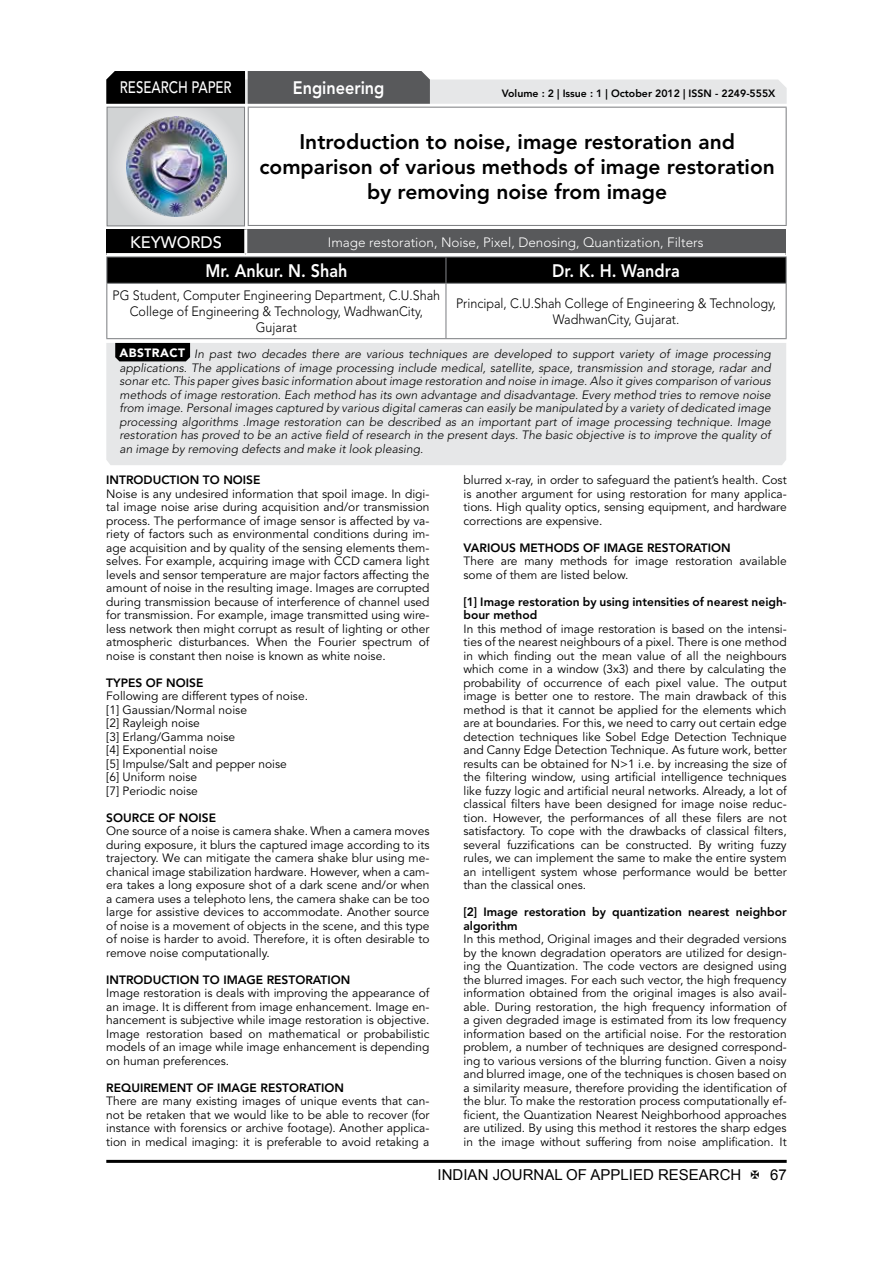
<style>
.page{position:relative;width:893px;height:1263px;background:#fff}
.page>*{position:absolute;margin:0;border:0;box-sizing:border-box;transform-origin:0 0}
.t1{font:800 21px/25.2px "Avenir LT Std";color:#000;text-align:center}
.t2{font:800 18px "Avenir LT Std";color:#fff;scale:.9 1}
.t3{font:500 16.5px "Avenir LT Std";color:#fff;scale:.8 1}
.t4{font:500 16.5px "Avenir LT Std";color:#fff}
.t5{font:15px "Arial";color:#000}
.t6{font:300 13.5px/16.2px "Avenir LT Std";color:#000;text-align:center;scale:.93 1}
.t7{font:300 13.5px "Avenir LT Std";color:#fff}
.t8{font:12px/13.5px "Avenir LT Std";color:#000;text-align:justify}
.t9{font:italic 300 12px/13.5px "Avenir LT Std";color:#000;text-align:justify}
.t10{font:800 12px/13.5px "Avenir LT Std";color:#000}
.t11{font:800 10.5px "Avenir LT Std";color:#000}
.s1{font-weight:900;font-style:normal;color:#fff}
</style>
<div class="page">
<hr style="left:106px;top:1160px;width:681px;height:3px;background:#000">
<div style="left:107px;top:107px;width:137px;height:119px;background:linear-gradient(to right,#d8dadb,#d9dadb)"></div>
<div style="left:107px;top:107px;width:138px;height:119px;border:1px solid #808285"></div>
<img style="left:127px;top:117px;width:99px;height:99px">
<svg style="left:106px;top:71px;width:681px;height:33px;background:#959697"></svg>
<hr style="left:248px;top:107px;width:539px;height:1px;background:#808285">
<hr style="left:248px;top:108px;width:1px;height:117px;background:#808285">
<hr style="left:786px;top:108px;width:1px;height:117px;background:#808285">
<hr style="left:248px;top:225px;width:539px;height:1px;background:#808285">
<hr style="left:106px;top:256px;width:340px;height:1px;background:#808285">
<hr style="left:446px;top:256px;width:341px;height:1px;background:#808285">
<svg style="left:106px;top:257px;width:681px;height:26px;background:#040404"></svg>
<hr style="left:106px;top:283px;width:340px;height:1px;background:#808285">
<hr style="left:106px;top:284px;width:1px;height:54px;background:#808285">
<hr style="left:446px;top:283px;width:341px;height:1px;background:#808285">
<hr style="left:445px;top:284px;width:1px;height:54px;background:#808285">
<hr style="left:786px;top:284px;width:1px;height:54px;background:#808285">
<hr style="left:106px;top:338px;width:340px;height:1px;background:#808285">
<hr style="left:446px;top:338px;width:341px;height:1px;background:#808285">
<div style="left:106px;top:229px;width:140px;height:26px;background:#000"></div>
<div style="left:246px;top:229px;width:540px;height:26px;background:#58595b"></div>
<hr style="left:244px;top:229px;width:3px;height:24px;background:#fff">
<hr style="left:106px;top:253px;width:140px;height:3px;background:#fff">
<hr style="left:246px;top:253px;width:540px;height:3px;background:#fff">
<div style="left:106px;top:343px;width:680px;height:122px;background:#e6e7e8"></div>
<svg style="left:115px;top:343px;width:75px;height:18px"></svg>
<h3 class="t3" style="left:120px;top:78px;width:139px">RESEARCH PAPER</h3>
<h2 class="t2" style="left:293px;top:77px;width:103px">Engineering</h2>
<p class="t11" style="left:502px;top:87px;width:275px">Volume : 2 | Issue : 1 | October 2012 | ISSN - 2249-555X</p>
<h1 class="t1" style="left:259px;top:129px;width:517px">Introduction to noise, image restoration and comparison of various methods of image restoration by removing noise from image</h1>
<h3 class="t4" style="left:130px;top:233px;width:93px">KEYWORDS</h3>
<p class="t7" style="left:328px;top:234px;width:377px">Image restoration, Noise, Pixel, Denosing, Quantization, Filters</p>
<h2 class="t2" style="left:205px;top:260px;width:159px">Mr. Ankur. N. Shah</h2>
<h2 class="t2" style="left:552px;top:260px;width:143px">Dr. K. H. Wandra</h2>
<p class="t6" style="left:113px;top:287px;width:354px">PG Student, Computer Engineering Department, C.U.Shah<br>College of Engineering &amp; Technology, WadhwanCity,<br>Gujarat</p>
<p class="t6" style="left:456px;top:295px;width:346px">Principal, C.U.Shah College of Engineering &amp; Technology,<br>WadhwanCity, Gujarat.</p>
<p class="t9" style="left:119px;top:348px;width:653px"><span class="s1">ABSTRACT</span> In past two decades there are various techniques are developed to support variety of image processing applications. The applications of image processing include medical, satellite, space, transmission and storage, radar and sonar etc. This paper gives basic information about image restoration and noise in image. Also it gives comparison of various methods of image restoration. Each method has its own advantage and disadvantage. Every method tries to remove noise from image. Personal images captured by various digital cameras can easily be manipulated by a variety of dedicated image processing algorithms .Image restoration can be described as an important part of image processing technique. Image restoration has proved to be an active field of research in the present days. The basic objective is to improve the quality of an image by removing defects and make it look pleasing.</p>
<p class="t10" style="left:106px;top:473px;width:156px">INTRODUCTION TO NOISE</p>
<p class="t8" style="left:106px;top:487px;width:325px">Noise is any undesired information that spoil image. In digi&shy;tal image noise arise during acquisition and/or transmission process. The performance of image sensor is affected by va&shy;riety of factors such as environmental conditions during im&shy;age acquisition and by quality of the sensing elements them&shy;selves. For example, acquiring image with CCD camera light levels and sensor temperature are major factors affecting the amount of noise in the resulting image. Images are corrupted during transmission because of interference of channel used for transmission. For example, image transmitted using wire&shy;less network then might corrupt as result of lighting or other atmospheric disturbances. When the Fourier spectrum of noise is constant then noise is known as white noise.</p>
<p class="t10" style="left:106px;top:676px;width:99px">TYPES OF NOISE</p>
<p class="t8" style="left:106px;top:690px;width:203px;text-align:left">Following are different types of noise. [1] Gaussian/Normal noise<br>[2] Rayleigh noise<br>[3] Erlang/Gamma noise<br>[4] Exponential noise<br>[5] Impulse/Salt and pepper noise<br>[6] Uniform noise<br>[7] Periodic noise</p>
<p class="t10" style="left:106px;top:811px;width:111px">SOURCE OF NOISE</p>
<p class="t8" style="left:106px;top:825px;width:325px">One source of a noise is camera shake. When a camera moves during exposure, it blurs the captured image according to its trajectory. We can mitigate the camera shake blur using me&shy;chanical image stabilization hardware. However, when a cam&shy;era takes a long exposure shot of a dark scene and/or when a camera uses a telephoto lens, the camera shake can be too large for assistive devices to accommodate. Another source of noise is a movement of objects in the scene, and this type of noise is harder to avoid. Therefore, it is often desirable to remove noise computationally.</p>
<p class="t10" style="left:106px;top:973px;width:245px">INTRODUCTION TO IMAGE RESTORATION</p>
<p class="t8" style="left:106px;top:987px;width:325px">Image restoration is deals with improving the appearance of an image. It is different from image enhancement. Image en&shy;hancement is subjective while image restoration is objective.<br>Image restoration based on mathematical or probabilistic models of an image while image enhancement is depending on human preferences.</p>
<p class="t10" style="left:106px;top:1081px;width:239px">REQUIREMENT OF IMAGE RESTORATION</p>
<p class="t8" style="left:106px;top:1095px;width:325px">There are many existing images of unique events that can&shy;not be retaken that we would like to be able to recover (for instance with forensics or archive footage). Another applica&shy;tion in medical imaging: it is preferable to avoid retaking a</p>
<p class="t8" style="left:463px;top:474px;width:325px">blurred x-ray, in order to safeguard the patient’s health. Cost is another argument for using restoration for many applica&shy;tions. High quality optics, sensing equipment, and hardware corrections are expensive.</p>
<p class="t10" style="left:463px;top:541px;width:269px">VARIOUS METHODS OF IMAGE RESTORATION</p>
<p class="t8" style="left:463px;top:555px;width:325px">There are many methods for image restoration available some of them are listed below.</p>
<p class="t10" style="left:463px;top:595px;width:325px">[1] Image restoration by using intensities of nearest neigh&shy;bour method</p>
<p class="t8" style="left:463px;top:622px;width:325px">In this method of image restoration is based on the intensi&shy;ties of the nearest neighbours of a pixel. There is one method in which finding out the mean value of all the neighbours which come in a window (3x3) and there by calculating the probability of occurrence of each pixel value. The output image is better one to restore. The main drawback of this method is that it cannot be applied for the elements which are at boundaries. For this, we need to carry out certain edge detection techniques like Sobel Edge Detection Technique and Canny Edge Detection Technique. As future work, better results can be obtained for N&gt;1 i.e. by increasing the size of the filtering window, using artificial intelligence techniques like fuzzy logic and artificial neural networks. Already, a lot of classical filters have been designed for image noise reduc&shy;tion. However, the performances of all these filers are not satisfactory. To cope with the drawbacks of classical filters, several fuzzifications can be constructed. By writing fuzzy rules, we can implement the same to make the entire system an intelligent system whose performance would be better than the classical ones.</p>
<p class="t10" style="left:463px;top:905px;width:325px">[2] Image restoration by quantization nearest neighbor algorithm</p>
<p class="t8" style="left:463px;top:933px;width:325px">In this method, Original images and their degraded versions by the known degradation operators are utilized for design&shy;ing the Quantization. The code vectors are designed using the blurred images. For each such vector, the high frequency information obtained from the original images is also avail&shy;able. During restoration, the high frequency information of a given degraded image is estimated from its low frequency information based on the artificial noise. For the restoration problem, a number of techniques are designed correspond&shy;ing to various versions of the blurring function. Given a noisy and blurred image, one of the techniques is chosen based on a similarity measure, therefore providing the identification of the blur. To make the restoration process computationally ef&shy;ficient, the Quantization Nearest Neighborhood approaches are utilized. By using this method it restores the sharp edges in the image without suffering from noise amplification. It</p>
<p class="t5" style="left:438px;top:1164px;width:305px">INDIAN JOURNAL OF APPLIED RESEARCH</p>
<p class="t5" style="left:770px;top:1164px;width:18px">67</p>
</div>
